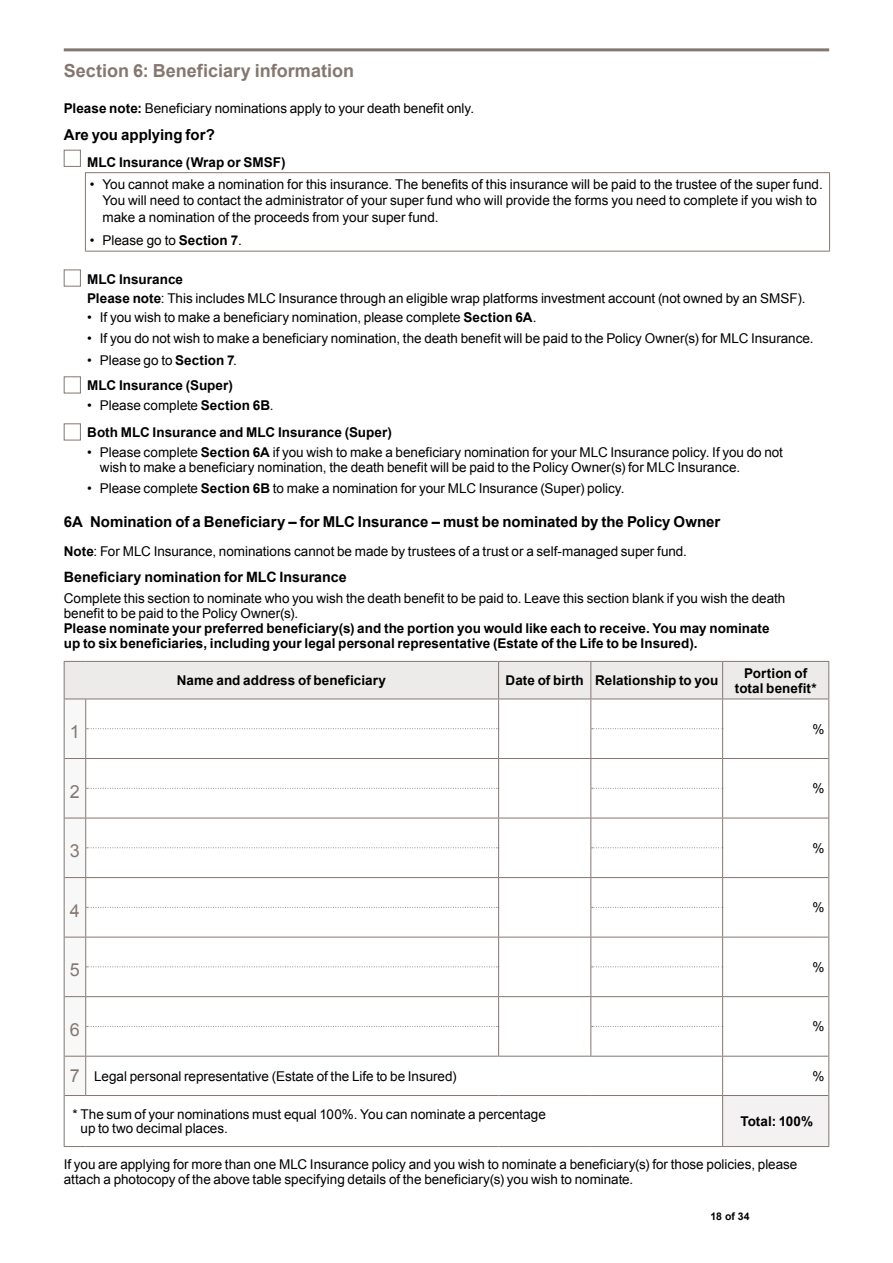
<style>
.page{position:relative;width:893px;height:1263px;background:#fff}
.page>*{position:absolute;margin:0;border:0;box-sizing:border-box;transform-origin:0 0}
.t1{font:700 18px "Arial";color:#847770}
.t2{font:18px "Arial";color:#847770}
.t3{font:700 15px "Arial";color:#000}
.t4{font:700 14.25px "Arial";color:#000}
.t5{font:13.5px/15px "Arial";color:#000}
.t6{font:700 13.5px/15px "Arial";letter-spacing:.005em;color:#000}
.t7{font:700 10.5px "Arial";color:#000}
.s1{font-weight:700}
.s2{font-weight:400}
.s3{font-size:18px;color:#847770}
</style>
<div class="page">
<hr style="left:64px;top:48px;width:765px;height:3px;background:#847770">
<div style="left:64px;top:150px;width:17px;height:17px;background:#fff;border:1px solid #847770"></div>
<hr style="left:85px;top:173px;width:1px;height:78px;background:#847770">
<hr style="left:85px;top:172px;width:745px;height:1px;background:#847770">
<hr style="left:829px;top:173px;width:1px;height:78px;background:#847770">
<hr style="left:85px;top:251px;width:745px;height:1px;background:#847770">
<div style="left:64px;top:269px;width:17px;height:18px;background:#fff;border:1px solid #847770"></div>
<div style="left:64px;top:376px;width:17px;height:17px;background:#fff;border:1px solid #847770"></div>
<div style="left:64px;top:423px;width:17px;height:17px;background:#fff;border:1px solid #847770"></div>
<div style="left:723px;top:1095px;width:106px;height:51px;background:#f3f1f1"></div>
<hr style="left:723px;top:1146px;width:106px;height:1px;background:#847770">
<hr style="left:828px;top:1095px;width:1px;height:51px;background:#847770">
<hr style="left:722px;top:1096px;width:1px;height:50px;background:#847770">
<svg style="left:64px;top:661px;width:765px;height:435px"></svg>
<hr style="left:86px;top:1095px;width:413px;height:1px;background:#847770">
<hr style="left:499px;top:1095px;width:92px;height:1px;background:#847770">
<hr style="left:591px;top:1095px;width:132px;height:1px;background:#847770">
<svg style="left:64px;top:1146px;width:22px;height:1px"></svg>
<hr style="left:86px;top:1146px;width:413px;height:1px;background:#847770">
<hr style="left:499px;top:1146px;width:92px;height:1px;background:#847770">
<hr style="left:591px;top:1146px;width:132px;height:1px;background:#847770">
<hr style="left:64px;top:1095px;width:1px;height:51px;background:#847770">
<h1 class="t1" style="left:64px;top:59px;width:292px">Section 6: Beneficiary information</h1>
<p class="t5" style="left:64px;top:101px;width:412px"><span class="s1">Please note:</span> Beneficiary nominations apply to your death benefit only.</p>
<p class="t3" style="left:64px;top:125px;width:153px">Are you applying for?</p>
<p class="t6" style="left:87px;top:155px;width:200px">MLC Insurance (Wrap or SMSF)</p>
<p class="t5" style="left:102px;top:176px;width:722px;line-height:16.5px;text-indent:-13px">• You cannot make a nomination for this insurance. The benefits of this insurance will be paid to the trustee of the super fund.<br>You will need to contact the administrator of your super fund who will provide the forms you need to complete if you wish to make a nomination of the proceeds from your super fund.</p>
<p class="t5" style="left:90px;top:233px;width:154px">• Please go to <span class="s1">Section 7</span>.</p>
<p class="t5" style="left:87px;top:269px;width:720px;line-height:19.2px"><span class="s1">MLC Insurance<br>Please note</span>: This includes MLC Insurance through an eligible wrap platforms investment account (not owned by an SMSF).</p>
<p class="t5" style="left:87px;top:310px;width:451px">• If you wish to make a beneficiary nomination, please complete <span class="s1">Section 6A</span>.</p>
<p class="t5" style="left:87px;top:331px;width:728px">• If you do not wish to make a beneficiary nomination, the death benefit will be paid to the Policy Owner(s) for MLC Insurance.</p>
<p class="t6" style="left:87px;top:348px;width:151px;line-height:25.7px"><span class="s2">• Please go to</span> Section 7<span class="s2">.<br></span>MLC Insurance (Super)</p>
<p class="t6" style="left:87px;top:391px;width:306px;line-height:27.8px"><span class="s2">• Please complete</span> Section 6B<span class="s2">.<br></span>Both MLC Insurance and MLC Insurance (Super)</p>
<p class="t5" style="left:100px;top:445px;width:685px;text-indent:-13px">• Please complete <span class="s1">Section 6A</span> if you wish to make a beneficiary nomination for your MLC Insurance policy. If you do not wish to make a beneficiary nomination, the death benefit will be paid to the Policy Owner(s) for MLC Insurance.</p>
<p class="t5" style="left:87px;top:481px;width:539px">• Please complete <span class="s1">Section 6B</span> to make a nomination for your MLC Insurance (Super) policy.</p>
<p class="t3" style="left:64px;top:511px;width:658px">6A Nomination of a Beneficiary – for MLC Insurance – must be nominated by the Policy Owner</p>
<p class="t5" style="left:64px;top:544px;width:625px"><span class="s1">Note</span>: For MLC Insurance, nominations cannot be made by trustees of a trust or a self-managed super fund.</p>
<p class="t4" style="left:64px;top:567px;width:285px">Beneficiary nomination for MLC Insurance</p>
<p class="t5" style="left:64px;top:591px;width:723px">Complete this section to nominate who you wish the death benefit to be paid to. Leave this section blank if you wish the death benefit to be paid to the Policy Owner(s).</p>
<p class="t6" style="left:64px;top:621px;width:707px">Please nominate your preferred beneficiary(s) and the portion you would like each to receive. You may nominate up to six beneficiaries, including your legal personal representative (Estate of the Life to be Insured).</p>
<p class="t6" style="left:177px;top:673px;width:211px">Name and address of beneficiary</p>
<p class="t6" style="left:506px;top:673px;width:214px">Date of birth Relationship to you</p>
<p class="t6" style="left:735px;top:666px;width:83px;text-align:center">Portion of total benefit*</p>
<h1 class="t2" style="left:70px;top:720px;width:12px">1</h1>
<p class="t5" style="left:813px;top:721px;width:14px">%</p>
<h1 class="t2" style="left:70px;top:780px;width:12px">2</h1>
<p class="t5" style="left:813px;top:781px;width:14px">%</p>
<h1 class="t2" style="left:70px;top:839px;width:12px">3</h1>
<p class="t5" style="left:813px;top:841px;width:14px">%</p>
<h1 class="t2" style="left:70px;top:899px;width:12px">4</h1>
<p class="t5" style="left:813px;top:900px;width:14px">%</p>
<h1 class="t2" style="left:70px;top:958px;width:12px">5</h1>
<p class="t5" style="left:813px;top:960px;width:14px">%</p>
<h1 class="t2" style="left:70px;top:1018px;width:12px">6</h1>
<p class="t5" style="left:813px;top:1019px;width:14px">%</p>
<p class="t5" style="left:70px;top:1069px;width:388px"><span class="s3">7</span> Legal personal representative (Estate of the Life to be Insured)</p>
<p class="t5" style="left:812px;top:1069px;width:14px">%</p>
<p class="t5" style="left:81px;top:1108px;width:467px;line-height:13.5px;text-indent:-8px">* The sum of your nominations must equal 100%. You can nominate a percentage up to two decimal places.</p>
<p class="t6" style="left:740px;top:1114px;width:74px">Total: 100%</p>
<p class="t5" style="left:64px;top:1157px;width:735px">If you are applying for more than one MLC Insurance policy and you wish to nominate a beneficiary(s) for those policies, please attach a photocopy of the above table specifying details of the beneficiary(s) you wish to nominate.</p>
<p class="t7" style="left:710px;top:1209px;width:41px">18 of 34</p>
</div>
